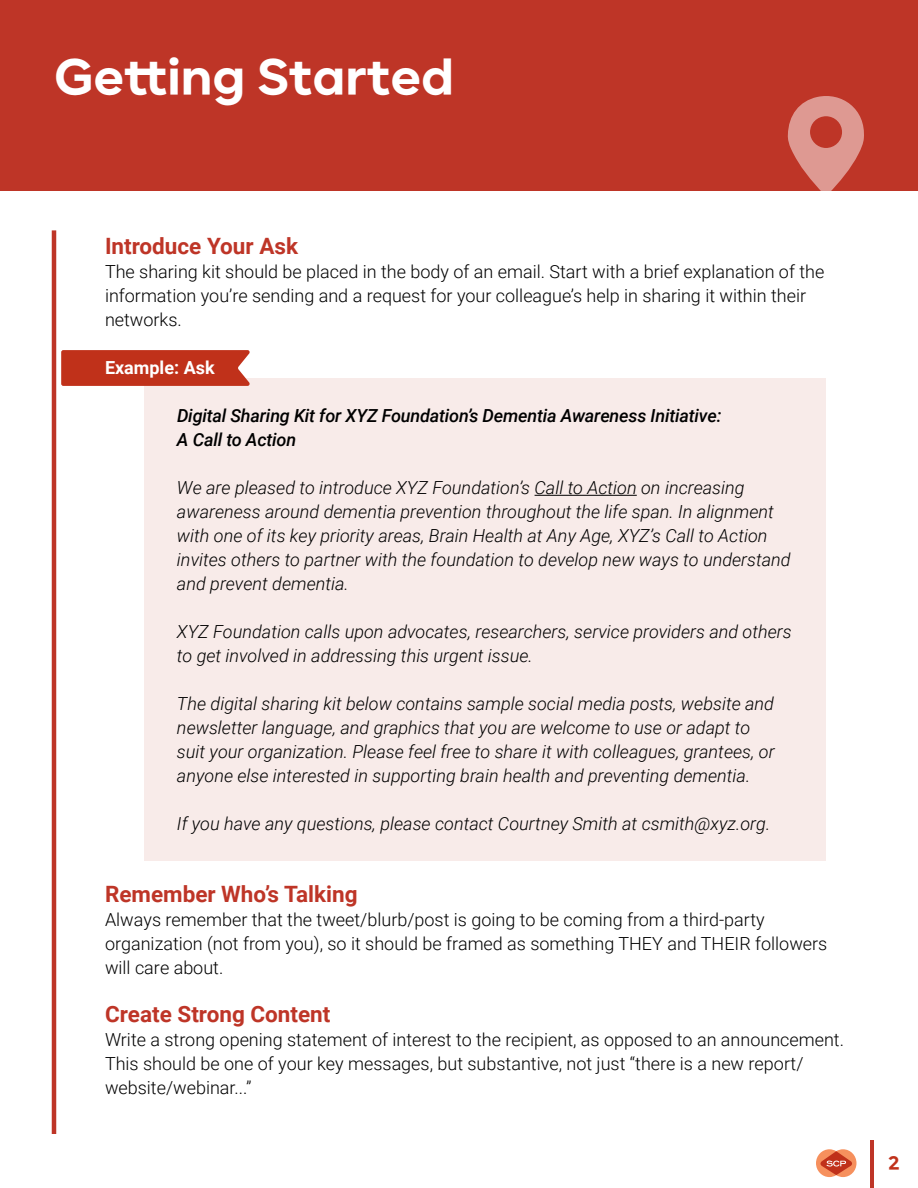
<style>
.page{position:relative;width:918px;height:1188px;background:#fff}
.page>*{position:absolute;margin:0;border:0;box-sizing:border-box;transform-origin:0 0}
.t1{font:800 48px "Carmen Sans";color:#fff}
.t2{font:700 22.5px "Roboto";color:#be3527}
.t3{font:italic 300 18px/24px "Roboto";color:#000}
.t4{font:300 18px/24px "Roboto";color:#000}
.t5{font:italic 500 18px/24px "Roboto";letter-spacing:-.01em;color:#000}
.t6{font:700 18px "Roboto";color:#fff}
.t7{font:800 18px "Carmen Sans";color:#c0311a}
</style>
<div class="page">
<hr style="left:870px;top:1141px;width:3px;height:47px;background:#be3527">
<svg style="left:816px;top:1149px;width:41px;height:28px"></svg>
<div style="left:144px;top:378px;width:682px;height:482px;background:#f8ebe9"></div>
<div style="left:0;top:0;width:918px;height:191px;background:#be3527"></div>
<svg style="left:61px;top:350px;width:189px;height:36px;background:#c23822"></svg>
<hr style="left:535px;top:495px;width:102px;height:1px;background:#000">
<hr style="left:52px;top:230px;width:4px;height:904px;background:#be3527">
<svg style="left:788px;top:96px;width:76px;height:95px"></svg>
<h1 class="t1" style="left:54px;top:44px;width:402px">Getting Started</h1>
<p class="t2" style="left:105px;top:230px;width:195px">Introduce Your Ask</p>
<p class="t4" style="left:105px;top:259px;width:721px">The sharing kit should be placed in the body of an email. Start with a brief explanation of the information you’re sending and a request for your colleague’s help in sharing it within their networks.</p>
<p class="t6" style="left:105px;top:355px;width:111px">Example: Ask</p>
<p class="t5" style="left:177px;top:403px;width:546px">Digital Sharing Kit for XYZ Foundation’s Dementia Awareness Initiative:<br>A Call to Action</p>
<p class="t3" style="left:177px;top:475px;width:615px">We are pleased to introduce XYZ Foundation’s Call to Action on increasing awareness around dementia prevention throughout the life span. In alignment with one of its key priority areas, Brain Health at Any Age, XYZ’s Call to Action invites others to partner with the foundation to develop new ways to understand and prevent dementia.</p>
<p class="t3" style="left:177px;top:619px;width:616px">XYZ Foundation calls upon advocates, researchers, service providers and others to get involved in addressing this urgent issue.</p>
<p class="t3" style="left:177px;top:691px;width:599px">The digital sharing kit below contains sample social media posts, website and newsletter language, and graphics that you are welcome to use or adapt to suit your organization. Please feel free to share it with colleagues, grantees, or anyone else interested in supporting brain health and preventing dementia.</p>
<p class="t3" style="left:177px;top:811px;width:595px">If you have any questions, please contact Courtney Smith at csmith@xyz.org.</p>
<p class="t2" style="left:105px;top:878px;width:254px">Remember Who’s Talking</p>
<p class="t4" style="left:105px;top:907px;width:724px">Always remember that the tweet/blurb/post is going to be coming from a third-party organization (not from you), so it should be framed as something THEY and THEIR followers will care about.</p>
<p class="t2" style="left:105px;top:998px;width:227px">Create Strong Content</p>
<p class="t4" style="left:105px;top:1027px;width:741px">Write a strong opening statement of interest to the recipient, as opposed to an announcement.<br>This should be one of your key messages, but substantive, not just “there is a new report/ website/webinar...”</p>
<p class="t7" style="left:888px;top:1150px;width:13px">2</p>
</div>
